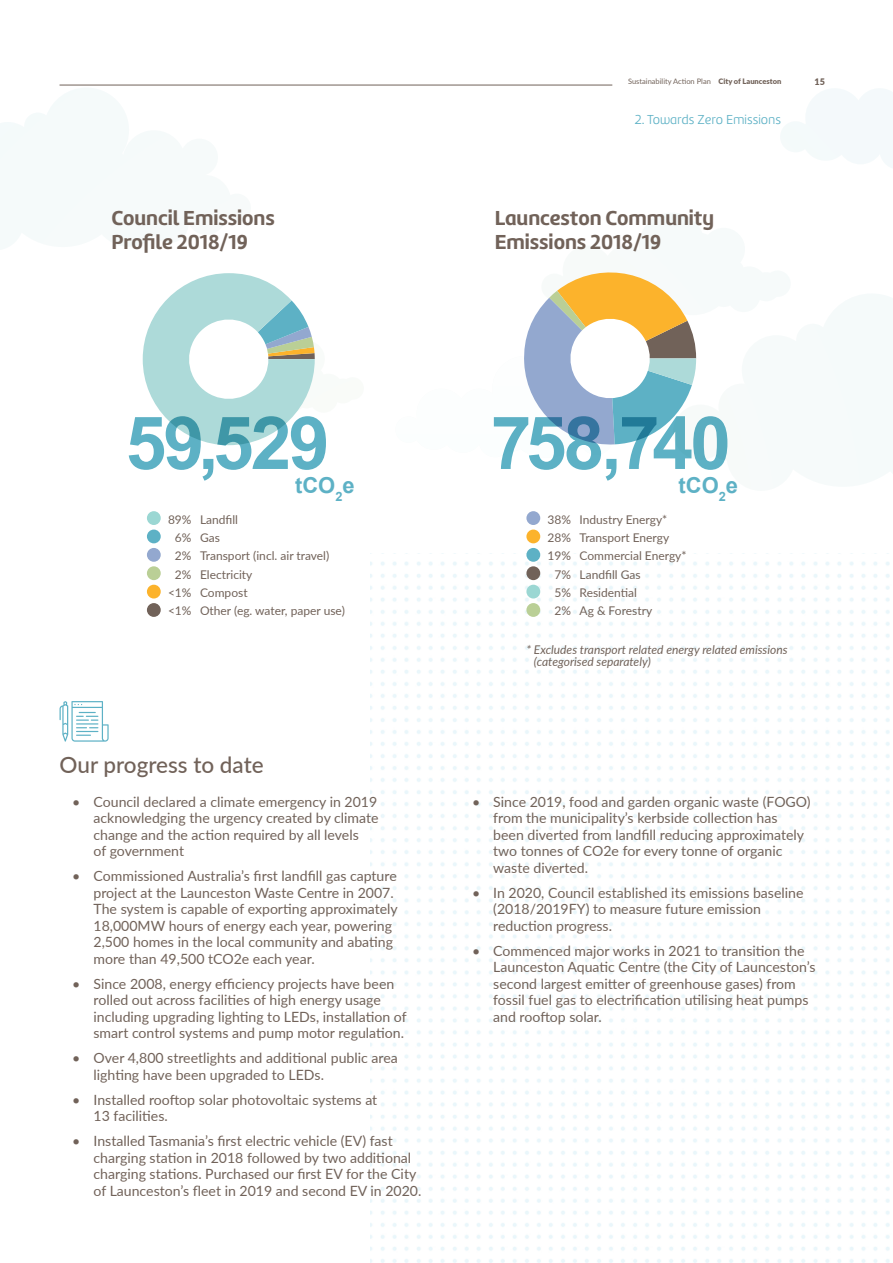
<style>
.page{position:relative;width:893px;height:1263px;background:#fff}
.page>*{position:absolute;margin:0;border:0;box-sizing:border-box;transform-origin:0 0}
.t1{font:700 73.35px "Arial";letter-spacing:-.04em;color:#5db1c5}
.Para_Head{font:500 22.5px "Lato";color:#716259}
.Normal__Web{font:700 21.9px "Arial";color:#5db1c5}
.Head_2{font:700 21px/24px "Marine UP";color:#716259}
.t2{font:14.1px/16.5px "Lato";color:#716259}
.Head_2-2{font:300 13.5px "Marine UP";color:#5db1c5}
.Table_Body{font:12px "Lato";color:#716259}
.Table_Body-2{font:italic 12px/12px "Lato";color:#716259}
.t3{font:900 9px "Lato";color:#716259}
.t4{font:7.5px "Lato";color:#716259}
.s1{font-weight:900}
</style>
<div class="page">
<img style="left:370px;top:554px;width:520px;height:709px">
<svg style="left:325px;top:84px;width:568px;height:275px"></svg>
<img style="left:395px;top:356px;width:224px;height:89px">
<svg style="left:143px;top:273px;width:172px;height:172px"></svg>
<div style="left:147px;top:511px;width:14px;height:14px;background:#9bd7d3;border-radius:50%"></div>
<div style="left:147px;top:529px;width:14px;height:14px;background:#5db1c5;border-radius:50%"></div>
<div style="left:147px;top:548px;width:14px;height:14px;background:#93a8cf;border-radius:50%"></div>
<div style="left:147px;top:566px;width:14px;height:14px;background:#bacf96;border-radius:50%"></div>
<div style="left:147px;top:585px;width:14px;height:13px;background:#fcb32c;border-radius:50%"></div>
<div style="left:147px;top:603px;width:14px;height:14px;background:#716259;border-radius:50%"></div>
<div style="left:526px;top:511px;width:14px;height:14px;background:#93a8cf;border-radius:50%"></div>
<div style="left:526px;top:529px;width:14px;height:14px;background:#fcb32c;border-radius:50%"></div>
<div style="left:526px;top:548px;width:14px;height:14px;background:#5db1c5;border-radius:50%"></div>
<div style="left:526px;top:566px;width:14px;height:14px;background:#716259;border-radius:50%"></div>
<div style="left:526px;top:585px;width:14px;height:13px;background:#9bd7d3;border-radius:50%"></div>
<div style="left:526px;top:603px;width:14px;height:14px;background:#bacf96;border-radius:50%"></div>
<svg style="left:524px;top:272px;width:172px;height:172px"></svg>
<svg style="left:60px;top:701px;width:49px;height:41px"></svg>
<hr style="left:60px;top:85px;width:552px;height:1px;background:#716259">
<p class="Head_2" style="left:112px;top:206px;width:165px">Council Emissions<br>Profile 2018/19</p>
<p class="t4" style="left:628px;top:76px;width:155px">Sustainability Action Plan <span class="s1">City of Launceston</span></p>
<p class="t3" style="left:814px;top:75px;width:12px">15</p>
<p class="Head_2-2" style="left:635px;top:112px;width:148px">2. Towards Zero Emissions</p>
<p class="Head_2" style="left:495px;top:206px;width:221px">Launceston Community<br>Emissions 2018/19</p>
<h1 class="t1" style="left:125px;top:395px;width:205px">59,529</h1>
<p class="Normal__Web" style="left:295px;top:471px;width:61px">tCO<sub>2</sub>e</p>
<p class="Table_Body" style="left:168px;top:510px;width:72px">89% Landfill</p>
<p class="Table_Body" style="left:175px;top:529px;width:46px">6% Gas</p>
<p class="Table_Body" style="left:175px;top:547px;width:156px">2% Transport (incl. air travel)</p>
<p class="Table_Body" style="left:175px;top:566px;width:79px">2% Electricity</p>
<p class="Table_Body" style="left:168px;top:584px;width:81px">&lt;1% Compost</p>
<p class="Table_Body" style="left:168px;top:602px;width:178px">&lt;1% Other (eg. water, paper use)</p>
<p class="Para_Head" style="left:60px;top:749px;width:206px">Our progress to date</p>
<p class="t2" style="left:94px;top:793px;width:287px;text-indent:-21px">• Council declared a climate emergency in 2019 acknowledging the urgency created by climate change and the action required by all levels<br>of government</p>
<p class="t2" style="left:94px;top:867px;width:306px;text-indent:-21px">• Commissioned Australia’s first landfill gas capture project at the Launceston Waste Centre in 2007.<br>The system is capable of exporting approximately 18,000MW hours of energy each year, powering 2,500 homes in the local community and abating more than 49,500 tCO2e each year.</p>
<p class="t2" style="left:94px;top:975px;width:315px;text-indent:-21px">• Since 2008, energy efficiency projects have been rolled out across facilities of high energy usage including upgrading lighting to LEDs, installation of smart control systems and pump motor regulation.</p>
<p class="t2" style="left:94px;top:1049px;width:306px;text-indent:-21px">• Over 4,800 streetlights and additional public area lighting have been upgraded to LEDs.</p>
<p class="t2" style="left:94px;top:1091px;width:285px;text-indent:-21px">• Installed rooftop solar photovoltaic systems at<br>13 facilities.</p>
<p class="t2" style="left:94px;top:1132px;width:329px;text-indent:-21px">• Installed Tasmania’s first electric vehicle (EV) fast charging station in 2018 followed by two additional charging stations. Purchased our first EV for the City of Launceston’s fleet in 2019 and second EV in 2020.</p>
<h1 class="t1" style="left:491px;top:395px;width:242px">758,740</h1>
<p class="Normal__Web" style="left:679px;top:471px;width:61px">tCO<sub>2</sub>e</p>
<p class="Table_Body" style="left:548px;top:510px;width:121px">38% Industry Energy*</p>
<p class="Table_Body" style="left:548px;top:529px;width:123px">28% Transport Energy</p>
<p class="Table_Body" style="left:548px;top:547px;width:140px">19% Commercial Energy*</p>
<p class="Table_Body" style="left:554px;top:566px;width:88px">7% Landfill Gas</p>
<p class="Table_Body" style="left:554px;top:584px;width:84px">5% Residential</p>
<p class="Table_Body" style="left:554px;top:602px;width:99px">2% Ag &amp; Forestry</p>
<p class="Table_Body-2" style="left:534px;top:643px;width:255px;text-indent:-8px">* Excludes transport related energy related emissions (categorised separately)</p>
<p class="t2" style="left:493px;top:793px;width:319px;text-indent:-21px">• Since 2019, food and garden organic waste (FOGO) from the municipality’s kerbside collection has been diverted from landfill reducing approximately two tonnes of CO2e for every tonne of organic waste diverted.</p>
<p class="t2" style="left:493px;top:884px;width:312px;text-indent:-21px">• In 2020, Council established its emissions baseline (2018/2019FY) to measure future emission reduction progress.</p>
<p class="t2" style="left:493px;top:942px;width:324px;text-indent:-21px">• Commenced major works in 2021 to transition the Launceston Aquatic Centre (the City of Launceston’s second largest emitter of greenhouse gases) from fossil fuel gas to electrification utilising heat pumps and rooftop solar.</p>
</div>
